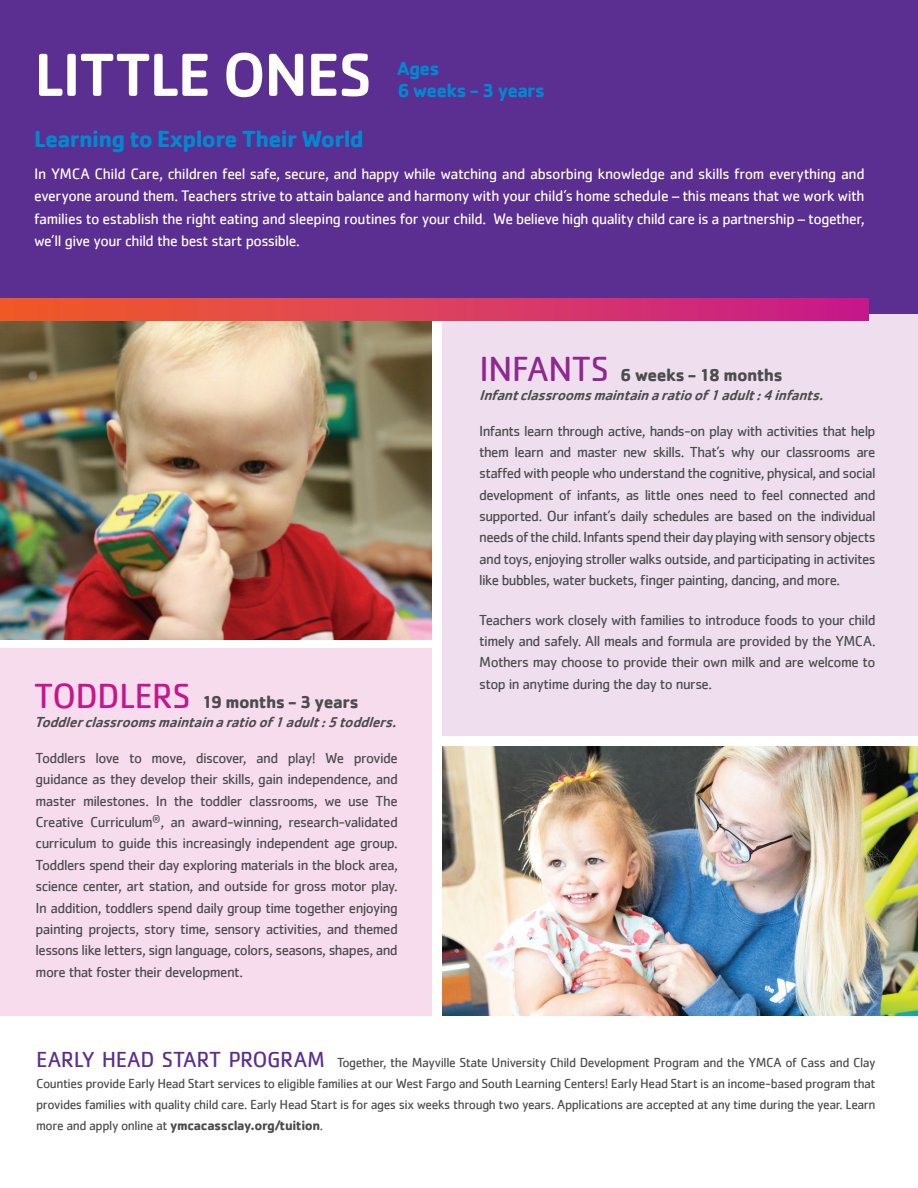
<style>
.page{position:relative;width:918px;height:1188px;background:#fff}
.page>*{position:absolute;margin:0;border:0;box-sizing:border-box;transform-origin:0 0}
.t1{font:500 63px "Cachet";letter-spacing:-.025em;color:#fff}
.t2{font:700 24px "Cachet";letter-spacing:-.03em;color:#0089cf}
.t3{font:700 19.5px/22.5px "Cachet";letter-spacing:-.035em;color:#0089cf}
.t4{font:700 18px "Cachet";letter-spacing:-.03em;color:#4b4c4d}
.t5{font:15.75px/22.5px "Cachet";letter-spacing:-.03em;color:#fff;text-align:justify}
.t6{font:15px/21.3px "Cachet";letter-spacing:-.04em;color:#4b4c4d;text-align:justify}
.t7{font:italic 500 14.7px "Cachet";color:#4b4c4d}
.t8{font:13.65px/21px "Cachet";letter-spacing:-.03em;color:#4b4c4d;text-align:justify}
.s1{font-weight:400;font-size:36px;color:#c5168c}
.s2{font-size:15px}
.s3{font-weight:400;font-size:36px;color:#90268f}
.s4{font-size:22.5px;color:#5b2e91}
.s5{font-weight:700}
</style>
<div class="page">
<img style="left:442px;top:746px;width:476px;height:269px">
<div style="left:0;top:648px;width:432px;height:367px;background:#f6dced"></div>
<div style="left:0;top:0;width:918px;height:314px;background:#5b2e91"></div>
<div style="left:442px;top:314px;width:476px;height:421px;background:#eedeee"></div>
<img style="left:0;top:320px;width:432px;height:319px">
<div style="left:0;top:298px;width:868px;height:22px;background:linear-gradient(to right,#f15f27,#c71d8e)"></div>
<h1 class="t1" style="left:34px;top:36px;width:340px">LITTLE ONES</h1>
<h2 class="t2" style="left:34px;top:123px;width:331px">Learning to Explore Their World</h2>
<p class="t5" style="left:34px;top:162px;width:832px">In YMCA Child Care, children feel safe, secure, and happy while watching and absorbing knowledge and skills from everything and everyone around them. Teachers strive to attain balance and harmony with your child’s home schedule – this means that we work with families to establish the right eating and sleeping routines for your child. We believe high quality child care is a partnership – together, we’ll give your child the best start possible.</p>
<h3 class="t3" style="left:397px;top:56px;width:149px">Ages<br>6 weeks - 3 years</h3>
<p class="t4" style="left:34px;top:690px;width:326px"><span class="s1">TODDLERS</span> 19 months - 3 years</p>
<p class="t7" style="left:34px;top:713px;width:369px"><span class="s2">T</span>oddlerclassroomsmaintainaratioof1adult:5toddlers.</p>
<p class="t6" style="left:36px;top:747px;width:364px">Toddlers love to move, discover, and play! We provide guidance as they develop their skills, gain independence, and master milestones. In the toddler classrooms, we use The Creative Curriculum<sup>®</sup>, an award-winning, research-validated curriculum to guide this increasingly independent age group.<br>Toddlers spend their day exploring materials in the block area, science center, art station, and outside for gross motor play.<br>In addition, toddlers spend daily group time together enjoying painting projects, story time, sensory activities, and themed lessons like letters, sign language, colors, seasons, shapes, and more that foster their development.</p>
<p class="t4" style="left:479px;top:363px;width:305px"><span class="s3">INFANTS</span> 6 weeks - 18 months</p>
<p class="t7" style="left:479px;top:386px;width:351px">Infantclassroomsmaintainaratioof1adult:4infants.</p>
<p class="t6" style="left:479px;top:420px;width:398px">Infants learn through active, hands-on play with activities that help them learn and master new skills. That’s why our classrooms are staffed with people who understand the cognitive, physical, and social development of infants, as little ones need to feel connected and supported. Our infant’s daily schedules are based on the individual needs of the child. Infants spend their day playing with sensory objects and toys, enjoying stroller walks outside, and participating in activites like bubbles, water buckets, finger painting, dancing, and more.</p>
<p class="t6" style="left:479px;top:609px;width:398px">Teachers work closely with families to introduce foods to your child timely and safely. All meals and formula are provided by the YMCA.<br>Mothers may choose to provide their own milk and are welcome to stop in anytime during the day to nurse.</p>
<p class="t8" style="left:36px;top:1052px;width:841px"><span class="s4">EARLY HEAD START PROGRAM</span> Together, the Mayville State University Child Development Program and the YMCA of Cass and Clay Counties provide Early Head Start services to eligible families at our West Fargo and South Learning Centers! Early Head Start is an income-based program that provides families with quality child care. Early Head Start is for ages six weeks through two years. Applications are accepted at any time during the year. Learn more and apply online at <span class="s5">ymcacassclay.org/tuition</span>.</p>
</div>
